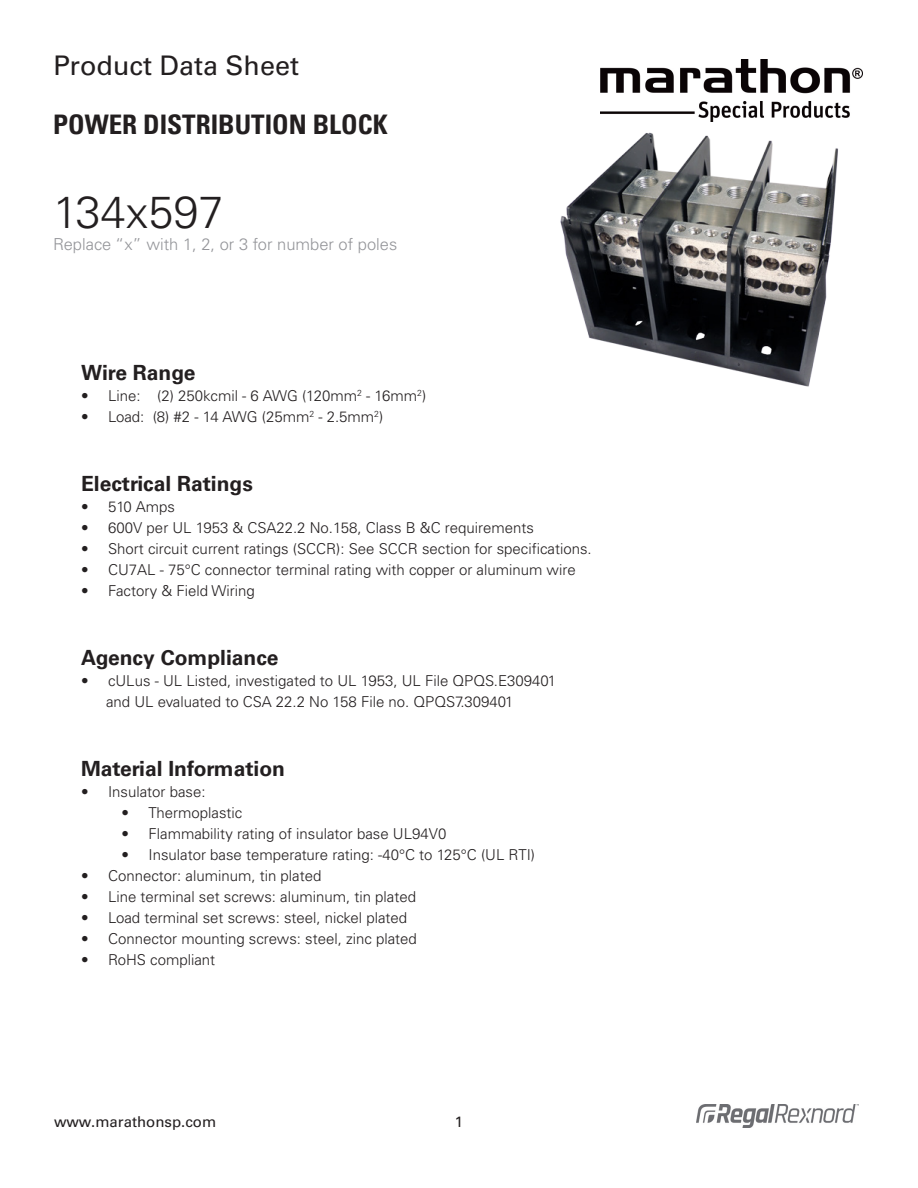
<style>
.page{position:relative;width:918px;height:1188px;background:#fff}
.page>*{position:absolute;margin:0;border:0;box-sizing:border-box;transform-origin:0 0}
.t1{font:300 45px "Univers";color:#231f20}
.t2{font:700 condensed 27px "Univers LT Pro";color:#231f20}
.t3{font:27px "Univers";color:#231f20}
.t4{font:700 21px "Univers LT Pro 65";color:#231f20}
.t5{font:300 16.5px "Univers";color:#949599}
.t6{font:300 15px "Univers";color:#231f20}
.t7{font:15px "Univers";color:#231f20}
</style>
<div class="page">
<img style="left:600px;top:59px;width:262px;height:63px">
<img style="left:696px;top:1104px;width:162px;height:23px">
<img style="left:560px;top:132px;width:278px;height:255px">
<h2 class="t3" style="left:54px;top:49px;width:247px">Product Data Sheet</h2>
<p class="t2" style="left:53px;top:108px;width:336px">POWER DISTRIBUTION BLOCK</p>
<p class="t1" style="left:53px;top:185px;width:172px">134x597</p>
<p class="t5" style="left:53px;top:234px;width:346px">Replace “x” with 1, 2, or 3 for number of poles</p>
<p class="t4" style="left:81px;top:358px;width:116px">Wire Range</p>
<p class="t6" style="left:81px;top:387px;width:347px">• Line: (2) 250kcmil - 6 AWG (120mm<sup>2</sup> - 16mm<sup>2</sup>)</p>
<p class="t6" style="left:81px;top:408px;width:304px">• Load: (8) #2 - 14 AWG (25mm<sup>2</sup> - 2.5mm<sup>2</sup>)</p>
<p class="t4" style="left:81px;top:469px;width:173px">Electrical Ratings</p>
<p class="t6" style="left:81px;top:498px;width:95px">• 510 Amps</p>
<p class="t6" style="left:81px;top:519px;width:455px">• 600V per UL 1953 &amp; CSA22.2 No.158, Class B &amp;C requirements</p>
<p class="t6" style="left:81px;top:540px;width:512px">• Short circuit current ratings (SCCR): See SCCR section for specifications.</p>
<p class="t6" style="left:81px;top:561px;width:496px">• CU7AL - 75°C connector terminal rating with copper or aluminum wire</p>
<p class="t6" style="left:81px;top:582px;width:175px">• Factory &amp; Field Wiring</p>
<p class="t4" style="left:81px;top:643px;width:199px">Agency Compliance</p>
<p class="t6" style="left:81px;top:672px;width:477px">• cULus - UL Listed, investigated to UL 1953, UL File QPQS.E309401</p>
<p class="t6" style="left:106px;top:693px;width:409px">and UL evaluated to CSA 22.2 No 158 File no. QPQS7.309401</p>
<p class="t4" style="left:81px;top:754px;width:206px">Material Information</p>
<p class="t6" style="left:81px;top:783px;width:126px">• Insulator base:</p>
<p class="t6" style="left:122px;top:804px;width:122px">• Thermoplastic</p>
<p class="t6" style="left:122px;top:825px;width:326px">• Flammability rating of insulator base UL94V0</p>
<p class="t6" style="left:122px;top:846px;width:415px">• Insulator base temperature rating: -40°C to 125°C (UL RTI)</p>
<p class="t6" style="left:81px;top:867px;width:242px">• Connector: aluminum, tin plated</p>
<p class="t6" style="left:81px;top:888px;width:337px">• Line terminal set screws: aluminum, tin plated</p>
<p class="t6" style="left:81px;top:909px;width:328px">• Load terminal set screws: steel, nickel plated</p>
<p class="t6" style="left:81px;top:930px;width:337px">• Connector mounting screws: steel, zinc plated</p>
<p class="t6" style="left:81px;top:951px;width:136px">• RoHS compliant</p>
<p class="t7" style="left:54px;top:1113px;width:164px">www.marathonsp.com</p>
<p class="t7" style="left:455px;top:1113px;width:10px">1</p>
</div>
